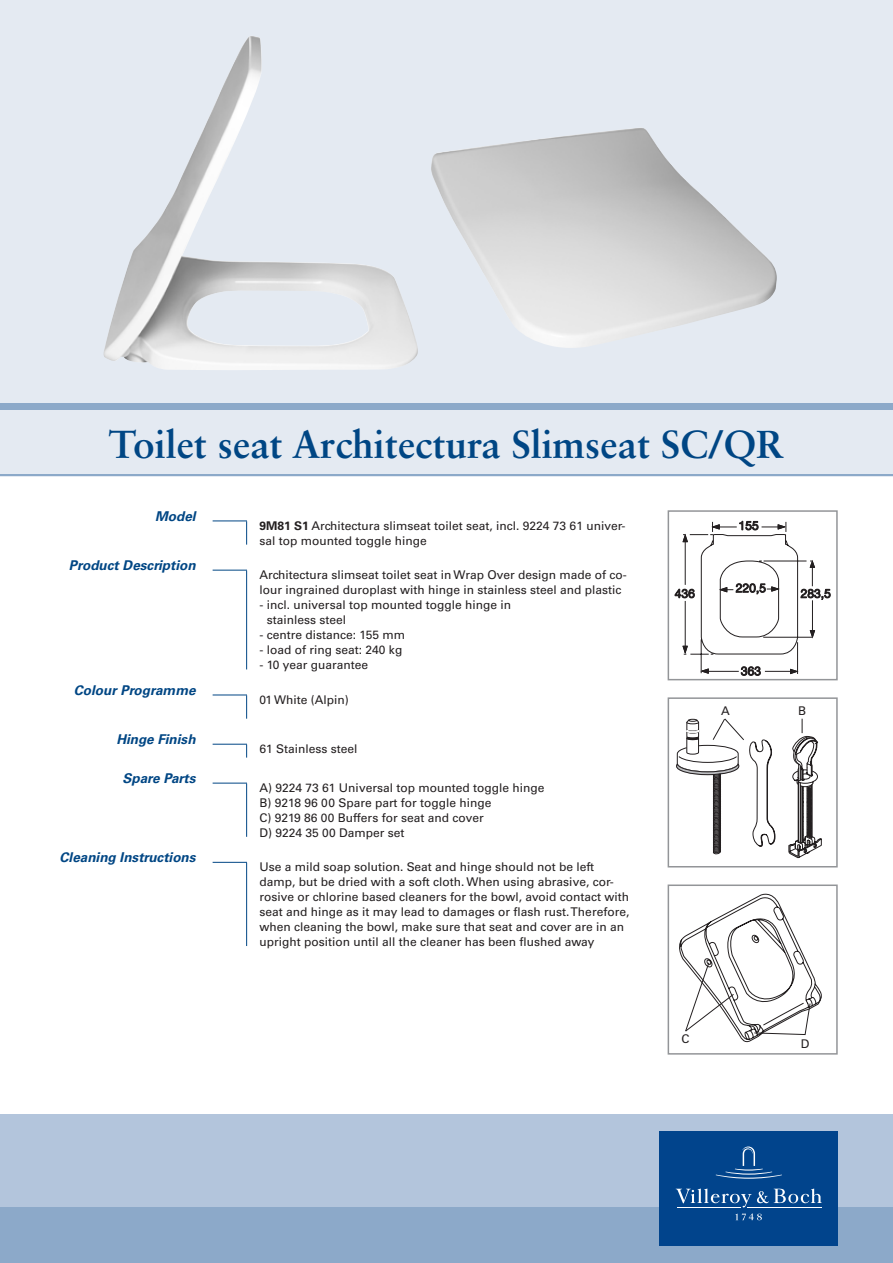
<style>
.page{position:relative;width:893px;height:1263px;background:#fff}
.page>*{position:absolute;margin:0;border:0;box-sizing:border-box;transform-origin:0 0}
.t1{font:700 39px "Sabon LT Std";color:#004684}
.t2{font:italic 700 13.5px "Univers LT Std";color:#004684}
.t3{font:12px/15px "Univers LT Std";color:#231f20}
.s1{font-weight:700}
</style>
<div class="page">
<div style="left:0;top:0;width:893px;height:476px;background:#e4eaf2"></div>
<div style="left:668px;top:510px;width:170px;height:170px;border:2px solid #939598"></div>
<div style="left:668px;top:697px;width:170px;height:170px;border:2px solid #939598"></div>
<div style="left:668px;top:884px;width:170px;height:170px;border:2px solid #939598"></div>
<div style="left:0;top:1114px;width:893px;height:149px;background:#b3c5dc"></div>
<div style="left:0;top:1208px;width:893px;height:55px;background:#8ca9c9"></div>
<div style="left:0;top:403px;width:893px;height:7px;background:#8ca9c9"></div>
<hr style="left:0;top:475px;width:893px;height:1px;background:#8ca9c9">
<div style="left:659px;top:1131px;width:179px;height:115px;background:#01448c"></div>
<svg style="left:716px;top:1146px;width:66px;height:33px"></svg>
<svg style="left:735px;top:1213px;width:27px;height:7px"></svg>
<hr style="left:677px;top:1207px;width:63px;height:1px;background:#fff">
<hr style="left:747px;top:1207px;width:75px;height:1px;background:#fff">
<svg style="left:676px;top:1188px;width:146px;height:19px"></svg>
<hr style="left:213px;top:520px;width:34px;height:1px;background:#004684">
<hr style="left:213px;top:570px;width:34px;height:1px;background:#004684">
<hr style="left:213px;top:695px;width:34px;height:1px;background:#004684">
<hr style="left:213px;top:744px;width:34px;height:1px;background:#004684">
<hr style="left:213px;top:783px;width:34px;height:1px;background:#004684">
<hr style="left:213px;top:862px;width:34px;height:1px;background:#004684">
<svg style="left:246px;top:521px;width:1px;height:24px"></svg>
<hr style="left:246px;top:570px;width:1px;height:99px;background:#004684">
<svg style="left:246px;top:695px;width:1px;height:24px"></svg>
<svg style="left:246px;top:744px;width:1px;height:14px"></svg>
<hr style="left:246px;top:783px;width:1px;height:54px;background:#004684">
<hr style="left:246px;top:863px;width:1px;height:83px;background:#004684">
<svg style="left:675px;top:521px;width:155px;height:154px"></svg>
<img style="left:431px;top:128px;width:346px;height:220px">
<img style="left:103px;top:36px;width:315px;height:334px">
<svg style="left:676px;top:718px;width:99px;height:136px"></svg>
<svg style="left:788px;top:719px;width:34px;height:139px"></svg>
<svg style="left:679px;top:893px;width:143px;height:150px"></svg>
<h1 class="t1" style="left:109px;top:420px;width:677px">Toilet seat Architectura Slimseat SC/QR</h1>
<p class="t2" style="left:155px;top:508px;width:42px">Model</p>
<p class="t2" style="left:69px;top:557px;width:128px">Product Description</p>
<p class="t2" style="left:74px;top:682px;width:123px">Colour Programme</p>
<p class="t2" style="left:116px;top:731px;width:81px">Hinge Finish</p>
<p class="t2" style="left:123px;top:770px;width:75px">Spare Parts</p>
<p class="t2" style="left:60px;top:850px;width:137px">Cleaning Instructions</p>
<p class="t3" style="left:259px;top:518px;width:368px"><span class="s1">9M81 S1</span> Architectura slimseat toilet seat, incl. 9224 73 61 univer&shy;sal top mounted toggle hinge</p>
<p class="t3" style="left:259px;top:567px;width:369px">Architectura slimseat toilet seat in Wrap Over design made of co&shy;lour ingrained duroplast with hinge in stainless steel and plastic</p>
<p class="t3" style="left:267px;top:597px;width:246px;text-indent:-7px">- incl. universal top mounted toggle hinge in stainless steel</p>
<p class="t3" style="left:259px;top:627px;width:147px">- centre distance: 155 mm</p>
<p class="t3" style="left:259px;top:642px;width:144px">- load of ring seat: 240 kg</p>
<p class="t3" style="left:259px;top:657px;width:110px">- 10 year guarantee</p>
<p class="t3" style="left:259px;top:692px;width:91px">01 White (Alpin)</p>
<p class="t3" style="left:259px;top:741px;width:100px">61 Stainless steel</p>
<p class="t3" style="left:259px;top:780px;width:287px">A) 9224 73 61 Universal top mounted toggle hinge B) 9218 96 00 Spare part for toggle hinge<br>C) 9219 86 00 Buffers for seat and cover<br>D) 9224 35 00 Damper set</p>
<p class="t3" style="left:259px;top:859px;width:371px">Use a mild soap solution. Seat and hinge should not be left damp, but be dried with a soft cloth. When using abrasive, cor&shy;rosive or chlorine based cleaners for the bowl, avoid contact with seat and hinge as it may lead to damages or flash rust. Therefore, when cleaning the bowl, make sure that seat and cover are in an upright position until all the cleaner has been flushed away</p>
<p class="t3" style="left:721px;top:703px;width:10px">A</p>
<p class="t3" style="left:798px;top:703px;width:10px">B</p>
<p class="t3" style="left:681px;top:1031px;width:10px">C</p>
<p class="t3" style="left:801px;top:1037px;width:10px">D</p>
</div>
